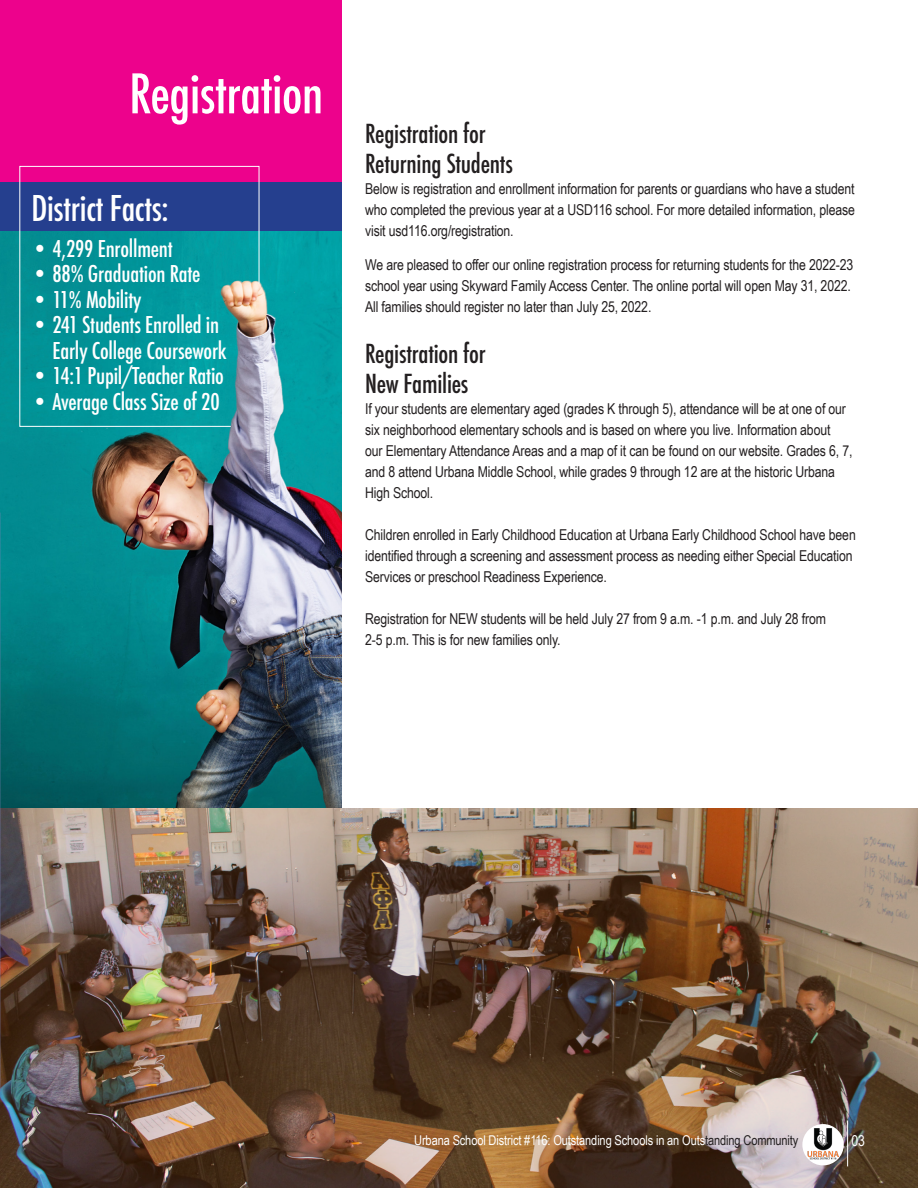
<style>
.page{position:relative;width:918px;height:1188px;background:#fff}
.page>*{position:absolute;margin:0;border:0;box-sizing:border-box;transform-origin:0 0}
.t1{font:500 condensed 52.95px "Futura";letter-spacing:-.01em;color:#fff}
.t2{font:500 condensed 34.5px "Futura";letter-spacing:-.01em;color:#fff}
.t3{font:500 condensed 25.5px "Futura";letter-spacing:-.01em;color:#231f20}
.t4{font:500 condensed 22.5px/25.5px "Futura";letter-spacing:-.01em;color:#fff}
.t5{font:15px/21px "Arial Narrow";letter-spacing:-.01em;color:#231f20}
.t6{font:15px "Arial Narrow";color:#fff}
.t7{font:13.5px "Arial Narrow";letter-spacing:-.01em;color:#fff}
.s1{color:#231f20}
</style>
<div class="page">
<img style="left:0;top:230px;width:341px;height:579px">
<img style="left:0;top:809px;width:918px;height:379px">
<hr style="left:847px;top:1120px;width:1px;height:46px;background:#fff">
<div style="left:0;top:0;width:342px;height:183px;background:#ed028c"></div>
<div style="left:0;top:182px;width:342px;height:48px;background:#253f8e"></div>
<svg style="left:19px;top:166px;width:241px;height:261px"></svg>
<svg style="left:802px;top:1124px;width:42px;height:41px"></svg>
<img style="left:807px;top:1129px;width:32px;height:30px">
<p class="t1" style="left:129px;top:60px;width:196px">Registration</p>
<p class="t2" style="left:31px;top:186px;width:139px">District Facts:</p>
<p class="t4" style="left:31px;top:236px;width:143px">• 4,299 Enrollment</p>
<p class="t4" style="left:31px;top:261px;width:171px">• 88% Graduation Rate</p>
<p class="t4" style="left:31px;top:287px;width:112px">• 11% Mobility</p>
<p class="t4" style="left:53px;top:312px;width:176px;text-indent:-21px">• 241 Students Enrolled in<br>Early College Coursework</p>
<p class="t4" style="left:31px;top:363px;width:194px">• 14:1 Pupil/Teacher Ratio</p>
<p class="t4" style="left:31px;top:389px;width:190px">• Average Class Size of 20</p>
<p class="t3" style="left:365px;top:117px;width:122px">Registration for</p>
<p class="t3" style="left:365px;top:147px;width:149px">Returning Students</p>
<p class="t5" style="left:365px;top:177px;width:491px;text-align:justify">Below is registration and enrollment information for parents or guardians who have a student who completed the previous year at a USD116 school. For more detailed information, please visit usd116.org/registration.</p>
<p class="t5" style="left:365px;top:254px;width:490px">We are pleased to offer our online registration process for returning students for the 2022-23 school year using Skyward Family Access Center. The online portal will open May 31, 2022.<br>All families should register no later than July 25, 2022.</p>
<p class="t3" style="left:365px;top:337px;width:122px">Registration for</p>
<p class="t3" style="left:365px;top:367px;width:105px">New Families</p>
<p class="t5" style="left:365px;top:398px;width:489px">If your students are elementary aged (grades K through 5), attendance will be at one of our six neighborhood elementary schools and is based on where you live. Information about<br>our Elementary Attendance Areas and a map of it can be found on our website. Grades 6, 7, and 8 attend Urbana Middle School, while grades 9 through 12 are at the historic Urbana High School.</p>
<p class="t5" style="left:365px;top:524px;width:492px">Children enrolled in Early Childhood Education at Urbana Early Childhood School have been identified through a screening and assessment process as needing either Special Education<br>Services or preschool Readiness Experience.</p>
<p class="t5" style="left:365px;top:608px;width:462px">Registration for NEW students will be held July 27 from 9 a.m. -1 p.m. and July 28 from<br>2-5 p.m. This is for new families only.</p>
<p class="t7" style="left:414px;top:1131px;width:386px">Urbana School District #116: Outstanding Schools in an Outs<span class="s1">tanding Community</span></p>
<p class="t6" style="left:851px;top:1130px;width:15px">03</p>
</div>
